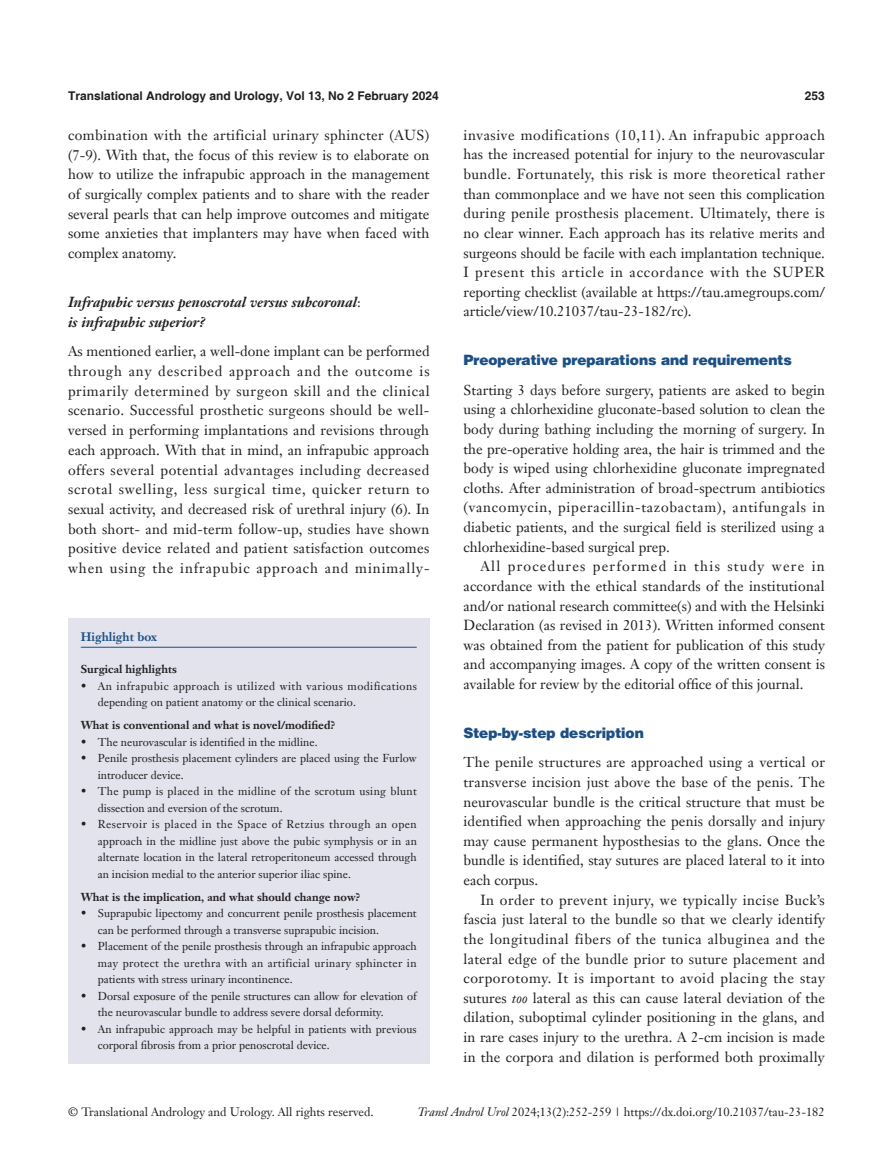
<style>
.page{position:relative;width:893px;height:1170px;background:#fff}
.page>*{position:absolute;margin:0;border:0;box-sizing:border-box;transform-origin:0 0}
.t1{font:14.25px/19.6px "Janson Text LT";color:#231f20;text-align:justify}
._2ji-6_5{font:italic 700 14.25px/19.6px "Janson Text LT";color:#231f20}
._1ji-6_5{font:900 14.25px "Helvetica";color:#1c5085}
.t2{font:12px "Janson Text LT";color:#231f20}
.t3{font:700 12px "Helvetica";color:#231f20}
.Cite{font:700 12px "Janson Text LT";color:#1c5085}
.box-zhengwen{font:11.25px/16.5px "Janson Text LT";color:#231f20}
.box-zhengwen-2{font:11.25px/16.5px "Janson Text LT";letter-spacing:.035em;color:#231f20}
.box-biaoti-1_5mm{font:700 11.25px "Janson Text LT";color:#231f20}
.box-zhengwen-3{font:11.25px/16.5px "Janson Text LT";letter-spacing:.025em;color:#231f20}
.box-biaoti{font:700 11.25px "Janson Text LT";color:#231f20}
.s1{font-weight:400;font-style:normal}
.s2{font-style:italic}
</style>
<div class="page">
<div style="left:68px;top:617px;width:361px;height:446px;background:#e2e3ec"></div>
<hr style="left:81px;top:646px;width:336px;height:1px;background:#1c5085">
<p class="t3" style="left:68px;top:88px;width:372px">Translational Andrology and Urology, Vol 13, No 2 February 2024</p>
<p class="t3" style="left:805px;top:88px;width:22px">253</p>
<p class="t1" style="left:68px;top:125px;width:363px">combination with the artificial urinary sphincter (AUS) (7-9). With that, the focus of this review is to elaborate on how to utilize the infrapubic approach in the management of surgically complex patients and to share with the reader several pearls that can help improve outcomes and mitigate some anxieties that implanters may have when faced with complex anatomy.</p>
<p class="_2ji-6_5" style="left:68px;top:292px;width:294px">Infrapubic versus penoscrotal versus subcoronal<span class="s1">: </span>is infrapubic superior?</p>
<p class="t1" style="left:68px;top:341px;width:363px">As mentioned earlier, a well-done implant can be performed through any described approach and the outcome is primarily determined by surgeon skill and the clinical scenario. Successful prosthetic surgeons should be well&shy;versed in performing implantations and revisions through each approach. With that in mind, an infrapubic approach offers several potential advantages including decreased scrotal swelling, less surgical time, quicker return to sexual activity, and decreased risk of urethral injury (6). In both short- and mid-term follow-up, studies have shown positive device related and patient satisfaction outcomes when using the infrapubic approach and minimally-</p>
<p class="Cite" style="left:81px;top:629px;width:78px">Highlight box</p>
<p class="box-biaoti" style="left:81px;top:662px;width:98px">Surgical highlights</p>
<p class="box-zhengwen-2" style="left:98px;top:677px;width:321px;text-indent:-17px">• An infrapubic approach is utilized with various modifications depending on patient anatomy or the clinical scenario.</p>
<p class="box-biaoti-1_5mm" style="left:81px;top:718px;width:256px">What is conventional and what is novel/modified?</p>
<p class="box-zhengwen" style="left:81px;top:733px;width:238px">• The neurovascular is identified in the midline.</p>
<p class="box-zhengwen" style="left:98px;top:750px;width:320px;text-indent:-17px">• Penile prosthesis placement cylinders are placed using the Furlow introducer device.</p>
<p class="box-zhengwen-3" style="left:98px;top:783px;width:320px;text-indent:-17px">• The pump is placed in the midline of the scrotum using blunt dissection and eversion of the scrotum.</p>
<p class="box-zhengwen" style="left:98px;top:816px;width:321px;text-align:justify;text-indent:-17px">• Reservoir is placed in the Space of Retzius through an open approach in the midline just above the pubic symphysis or in an alternate location in the lateral retroperitoneum accessed through an incision medial to the anterior superior iliac spine.</p>
<p class="box-biaoti-1_5mm" style="left:81px;top:889px;width:281px">What is the implication, and what should change now?</p>
<p class="box-zhengwen" style="left:98px;top:904px;width:320px;text-indent:-17px">• Suprapubic lipectomy and concurrent penile prosthesis placement can be performed through a transverse suprapubic incision.</p>
<p class="box-zhengwen" style="left:98px;top:937px;width:320px;text-align:justify;text-indent:-17px">• Placement of the penile prosthesis through an infrapubic approach may protect the urethra with an artificial urinary sphincter in patients with stress urinary incontinence.</p>
<p class="box-zhengwen" style="left:98px;top:987px;width:320px;text-indent:-17px">• Dorsal exposure of the penile structures can allow for elevation of the neurovascular bundle to address severe dorsal deformity.</p>
<p class="box-zhengwen" style="left:98px;top:1020px;width:320px;text-indent:-17px">• An infrapubic approach may be helpful in patients with previous corporal fibrosis from a prior penoscrotal device.</p>
<p class="t1" style="left:463px;top:125px;width:363px">invasive modifications (10,11). An infrapubic approach has the increased potential for injury to the neurovascular bundle. Fortunately, this risk is more theoretical rather than commonplace and we have not seen this complication during penile prosthesis placement. Ultimately, there is no clear winner. Each approach has its relative merits and surgeons should be facile with each implantation technique.<br>I present this article in accordance with the SUPER reporting checklist (available at https://tau.amegroups.com/ article/view/10.21037/tau-23-182/rc).</p>
<p class="_1ji-6_5" style="left:463px;top:351px;width:330px">Preoperative preparations and requirements</p>
<p class="t1" style="left:463px;top:380px;width:363px">Starting 3 days before surgery, patients are asked to begin using a chlorhexidine gluconate-based solution to clean the body during bathing including the morning of surgery. In the pre-operative holding area, the hair is trimmed and the body is wiped using chlorhexidine gluconate impregnated cloths. After administration of broad-spectrum antibiotics (vancomycin, piperacillin-tazobactam), antifungals in diabetic patients, and the surgical field is sterilized using a chlorhexidine-based surgical prep.</p>
<p class="t1" style="left:463px;top:556px;width:363px;text-indent:17px">All procedures performed in this study were in accordance with the ethical standards of the institutional and/or national research committee(s) and with the Helsinki Declaration (as revised in 2013). Written informed consent was obtained from the patient for publication of this study and accompanying images. A copy of the written consent is available for review by the editorial office of this journal.</p>
<p class="_1ji-6_5" style="left:463px;top:723px;width:182px">Step-by-step description</p>
<p class="t1" style="left:463px;top:752px;width:363px">The penile structures are approached using a vertical or transverse incision just above the base of the penis. The neurovascular bundle is the critical structure that must be identified when approaching the penis dorsally and injury may cause permanent hyposthesias to the glans. Once the bundle is identified, stay sutures are placed lateral to it into each corpus.</p>
<p class="t1" style="left:463px;top:889px;width:363px;text-indent:17px">In order to prevent injury, we typically incise Buck’s fascia just lateral to the bundle so that we clearly identify the longitudinal fibers of the tunica albuginea and the lateral edge of the bundle prior to suture placement and corporotomy. It is important to avoid placing the stay sutures <span class="s2">too</span> lateral as this can cause lateral deviation of the dilation, suboptimal cylinder positioning in the glans, and in rare cases injury to the urethra. A 2-cm incision is made in the corpora and dilation is performed both proximally</p>
<p class="t2" style="left:68px;top:1104px;width:307px">© Translational Andrology and Urology. All rights reserved.</p>
<p class="t2" style="left:418px;top:1104px;width:408px"><span class="s2">Transl Androl Urol</span> 2024;13(2):252-259 | https://dx.doi.org/10.21037/tau-23-182</p>
</div>
